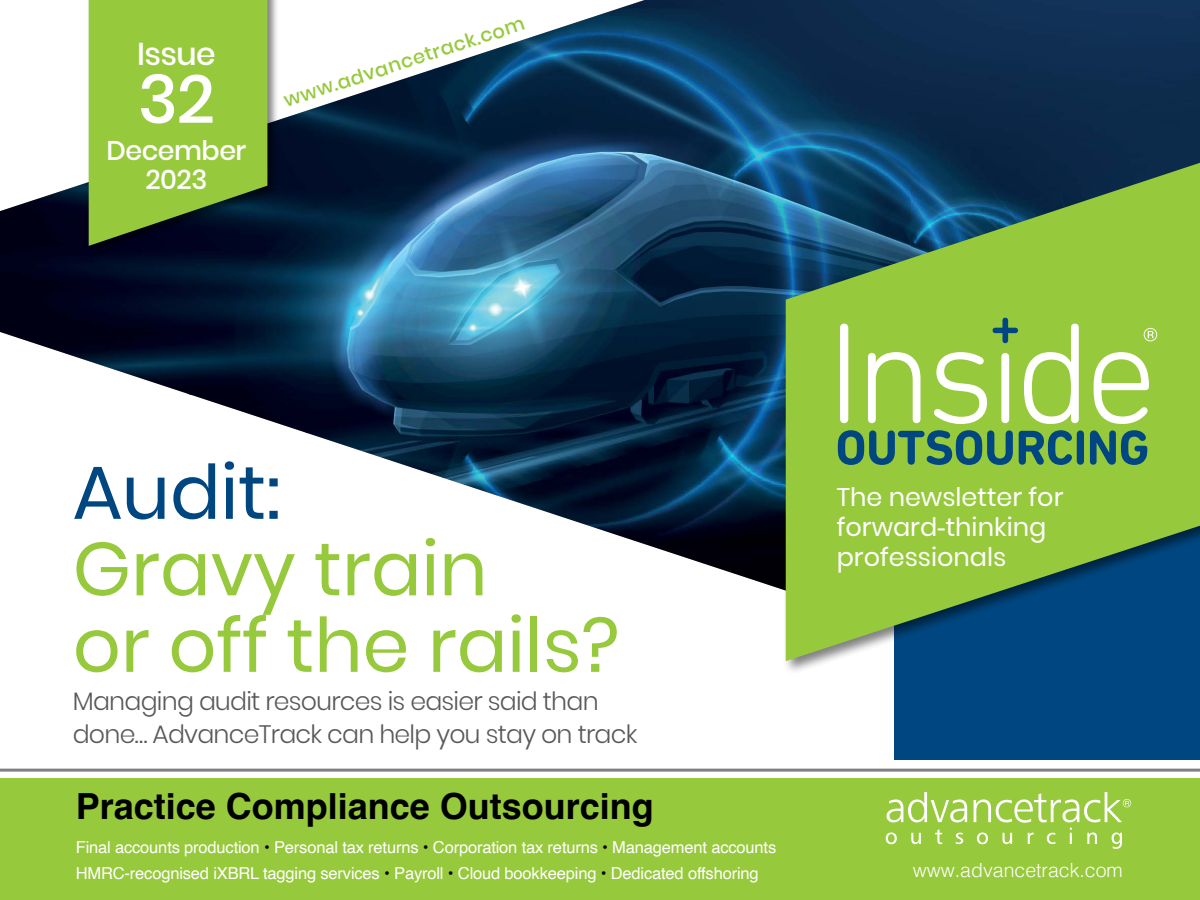
<style>
.page{position:relative;width:1200px;height:900px;background:#fff}
.page>*{position:absolute;margin:0;border:0;box-sizing:border-box;transform-origin:0 0}
.t1{font:75px/76.5px "Poppins";color:#97c93d}
.t2{font:75px "Poppins";color:#004781}
.t3{font:500 67.5px "Poppins";color:#fff}
.t4{font:700 36px "Helvetica";color:#000}
.t5{font:500 31.5px "Poppins";letter-spacing:-.02em;color:#fff}
.t6{font:500 27px/28.5px "Poppins";letter-spacing:-.02em;color:#fff;text-align:center}
.t7{font:25.5px/30px "Poppins";color:#fff}
.t8{font:300 25.2px/32.2px "Poppins";letter-spacing:-.03em;color:#58595b}
.t9{font:300 19.5px "Helvetica";color:#fff}
.t10{font:500 19.5px "Poppins";color:#97c93d}
.t11{font:16.5px/25.5px "Helvetica";letter-spacing:-.01em;color:#fff}
.s1{color:#000}
.s2{font-family:"Arial"}
</style>
<div class="page">
<img style="left:911px;top:0;width:289px;height:143px">
<img style="left:434px;top:0;width:477px;height:393px">
<img style="left:0;top:69px;width:435px;height:325px">
<img style="left:307px;top:393px;width:476px;height:197px">
<img style="left:187px;top:393px;width:121px;height:40px">
<div style="left:86px;top:0;width:193px;height:257px;background:#000;opacity:.5"></div>
<svg style="left:89px;top:0;width:178px;height:246px;background:#84b13a"></svg>
<div style="left:895px;top:470px;width:305px;height:289px;background:#004781"></div>
<div style="left:0;top:779px;width:1200px;height:121px;background:#97c93d"></div>
<svg style="left:886px;top:792px;width:245px;height:57px"></svg>
<hr style="left:0;top:769px;width:1200px;height:3px;background:#808080">
<div style="left:783px;top:143px;width:417px;height:532px;background:#000;opacity:.5"></div>
<svg style="left:786px;top:163px;width:414px;height:498px;background:#6b9f4e"></svg>
<div style="left:840px;top:324px;width:8px;height:99px;background:#fff;border-radius:4px"></div>
<svg style="left:868px;top:352px;width:53px;height:71px"></svg>
<svg style="left:934px;top:352px;width:53px;height:72px"></svg>
<div style="left:1001px;top:353px;width:8px;height:70px;background:#fff;border-radius:4px"></div>
<svg style="left:1024px;top:324px;width:55px;height:100px"></svg>
<svg style="left:1094px;top:352px;width:55px;height:72px"></svg>
<svg style="left:838px;top:430px;width:175px;height:35px;background:#4d895e"></svg>
<svg style="left:1019px;top:430px;width:53px;height:35px;background:#448261"></svg>
<div style="left:1077px;top:430px;width:7px;height:35px;background:#004781;border-radius:4px"></div>
<svg style="left:1090px;top:430px;width:57px;height:35px;background:#417f63"></svg>
<svg style="left:993px;top:318px;width:25px;height:25px"></svg>
<svg style="left:1144px;top:328px;width:13px;height:13px"></svg>
<h3 class="t5" style="left:137px;top:35px;width:80px">Issue</h3>
<h2 class="t3" style="left:138px;top:60px;width:79px">32</h2>
<h3 class="t6" style="left:107px;top:136px;width:141px">December<br>2023</h3>
<p class="t10" style="left:281px;top:90px;width:253px;rotate:-18deg">www.advancetrack.com</p>
<h1 class="t2" style="left:73px;top:449px;width:209px">Audit:</h1>
<h1 class="t1" style="left:73px;top:531px;width:548px">Gravy train<br>or off the rails?</h1>
<h3 class="t8" style="left:73px;top:686px;width:566px">Managing audit resources is easier said than done… AdvanceTrack can help you stay on track</h3>
<h3 class="t4" style="left:76px;top:785px;width:580px">Practice Compliance Outsourcing</h3>
<p class="t11" style="left:76px;top:835px;width:702px">Final accounts production <span class="s1">•</span> Personal tax returns <span class="s1">•</span> Corporation tax returns <span class="s1">•</span> Management accounts<br>HMRC-recognised iXBRL tagging services <span class="s1">•</span> Payroll <span class="s1">•</span> Cloud bookkeeping <span class="s1">•</span> Dedicated offshoring</p>
<h3 class="t7" style="left:837px;top:482px;width:228px">The newsletter for forward<span class="s2">-</span>thinking professionals</h3>
<p class="t9" style="left:913px;top:854px;width:212px">www.advancetrack.com</p>
</div>
